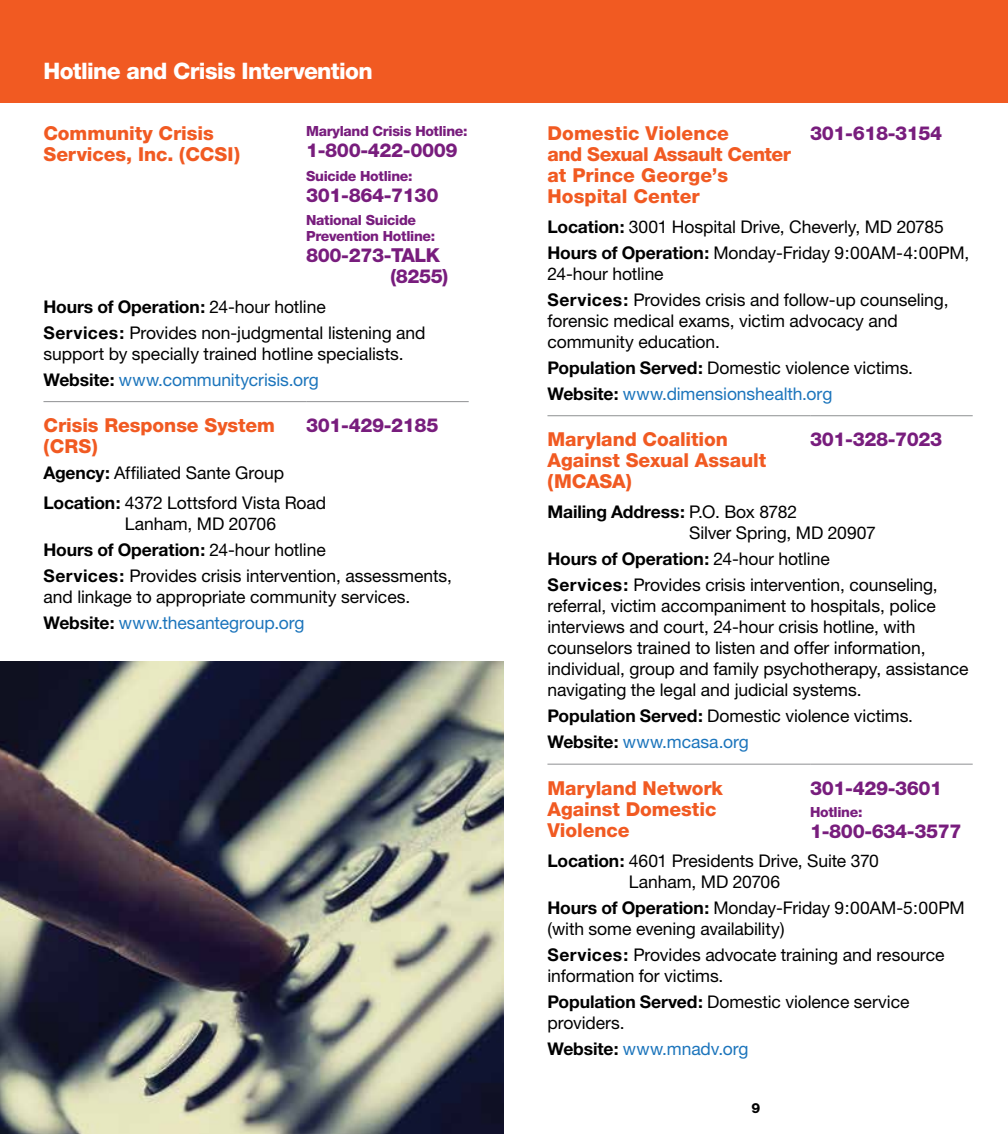
<style>
.page{position:relative;width:1008px;height:1134px;background:#fff}
.page>*{position:absolute;margin:0;border:0;box-sizing:border-box;transform-origin:0 0}
.t1{font:800 22.75px "Helvetica Neue";letter-spacing:-.03em;color:#fff}
.t2{font:800 19.25px/21px "Helvetica Neue";letter-spacing:-.005em;color:#f15a22}
.t3{font:800 19.25px/21px "Helvetica Neue";letter-spacing:-.02em;color:#781d7d}
.t4{font:17.5px/21px "Helvetica Neue";letter-spacing:-.005em;color:#000}
.t5{font:700 17.5px/26.1px "Helvetica Neue";color:#000}
.t6{font:17.5px "Helvetica Neue";letter-spacing:-.005em;color:#1c75bc}
.t7{font:800 14px/15.8px "Helvetica Neue";letter-spacing:-.02em;color:#781d7d}
.t8{font:800 14px "Helvetica Neue";color:#000}
.s1{font-weight:700}
.s2{color:#1c75bc}
.s3{font-weight:400}
.s4{font-weight:400;color:#1c75bc}
.s5{font-weight:700;color:#000}
</style>
<div class="page">
<div style="left:0;top:0;width:504px;height:102px;background:#f15a22"></div>
<hr style="left:43px;top:401px;width:263px;height:1px;background:#8e9092">
<hr style="left:306px;top:401px;width:163px;height:1px;background:#8e9092">
<div style="left:504px;top:0;width:504px;height:102px;background:#f15a22"></div>
<img style="left:0;top:662px;width:504px;height:472px">
<hr style="left:547px;top:415px;width:263px;height:1px;background:#8e9092">
<hr style="left:810px;top:415px;width:163px;height:1px;background:#8e9092">
<hr style="left:547px;top:764px;width:263px;height:1px;background:#8e9092">
<hr style="left:810px;top:764px;width:163px;height:1px;background:#8e9092">
<h1 class="t1" style="left:43px;top:57px;width:331px">Hotline and Crisis Intervention</h1>
<p class="t2" style="left:43px;top:123px;width:198px">Community Crisis<br>Services, Inc. (CCSI)</p>
<p class="t7" style="left:306px;top:123px;width:163px">Maryland Crisis Hotline:</p>
<p class="t3" style="left:306px;top:140px;width:153px">1-800-422-0009</p>
<p class="t7" style="left:306px;top:168px;width:108px">Suicide Hotline:</p>
<p class="t3" style="left:306px;top:184px;width:134px">301-864-7130</p>
<p class="t7" style="left:306px;top:213px;width:131px">National Suicide<br>Prevention Hotline:</p>
<p class="t3" style="left:390px;top:245px;width:59px;text-indent:-84px">800-273-TALK (8255)</p>
<p class="t4" style="left:43px;top:293px;width:384px;line-height:26.1px"><span class="s1">Hours of Operation:</span> 24-hour hotline<br><span class="s1">Services:</span> Provides non-judgmental listening and</p>
<p class="t4" style="left:43px;top:340px;width:362px;line-height:26.1px">support by specially trained hotline specialists.<br><span class="s1">Website:</span> <span class="s2">www.communitycrisis.org</span></p>
<p class="t2" style="left:43px;top:415px;width:233px">Crisis Response System (CRS)</p>
<p class="t4" style="left:43px;top:462px;width:242px"><span class="s1">Agency:</span> Affiliated Sante Group</p>
<p class="t3" style="left:306px;top:415px;width:134px">301-429-2185</p>
<p class="t4" style="left:125px;top:492px;width:203px;text-indent:-81px"><span class="s1">Location:</span> 4372 Lottsford Vista Road<br>Lanham, MD 20706</p>
<p class="t4" style="left:43px;top:536px;width:410px;line-height:26.1px"><span class="s1">Hours of Operation:</span> 24-hour hotline<br><span class="s1">Services:</span> Provides crisis intervention, assessments,</p>
<p class="t4" style="left:43px;top:583px;width:368px;line-height:26.1px">and linkage to appropriate community services.<br><span class="s1">Website:</span> <span class="s2">www.thesantegroup.org</span></p>
<p class="t2" style="left:547px;top:123px;width:245px">Domestic Violence<br>and Sexual Assault Center at Prince George’s<br>Hospital Center</p>
<p class="t3" style="left:810px;top:123px;width:134px">301-618-3154</p>
<p class="t4" style="left:547px;top:213px;width:423px;line-height:26.1px"><span class="s1">Location:</span> 3001 Hospital Drive, Cheverly, MD 20785<br><span class="s1">Hours of Operation:</span> Monday-Friday 9:00AM-4:00PM,</p>
<p class="t4" style="left:547px;top:260px;width:403px;line-height:26.1px">24-hour hotline<br><span class="s1">Services:</span> Provides crisis and follow-up counseling,</p>
<p class="t4" style="left:547px;top:310px;width:352px">forensic medical exams, victim advocacy and community education.</p>
<p class="t5" style="left:547px;top:354px;width:367px">Population Served: <span class="s3">Domestic violence victims.<br></span>Website: <span class="s4">www.dimensionshealth.org</span></p>
<p class="t2" style="left:547px;top:429px;width:220px">Maryland Coalition<br>Against Sexual Assault (MCASA)</p>
<p class="t3" style="left:810px;top:429px;width:134px">301-328-7023</p>
<p class="t4" style="left:689px;top:501px;width:188px;text-indent:-142px"><span class="s1">Mailing Address:</span> P.O. Box 8782<br>Silver Spring, MD 20907</p>
<p class="t4" style="left:547px;top:545px;width:392px;line-height:26.1px"><span class="s1">Hours of Operation:</span> 24-hour hotline<br><span class="s1">Services:</span> Provides crisis intervention, counseling,</p>
<p class="t4" style="left:547px;top:595px;width:422px">referral, victim accompaniment to hospitals, police interviews and court, 24-hour crisis hotline, with counselors trained to listen and offer information, individual, group and family psychotherapy, assistance navigating the legal and judicial systems.</p>
<p class="t5" style="left:547px;top:702px;width:367px">Population Served: <span class="s3">Domestic violence victims.<br></span>Website: <span class="s4">www.mcasa.org</span></p>
<p class="t2" style="left:547px;top:777px;width:177px">Maryland Network<br>Against Domestic<br>Violence</p>
<p class="t3" style="left:810px;top:777px;width:134px">301-429-3601</p>
<p class="t7" style="left:810px;top:804px;width:54px">Hotline:</p>
<p class="t3" style="left:810px;top:820px;width:153px">1-800-634-3577</p>
<p class="t4" style="left:629px;top:850px;width:252px;text-indent:-81px"><span class="s1">Location:</span> 4601 Presidents Drive, Suite 370<br>Lanham, MD 20706</p>
<p class="t4" style="left:547px;top:897px;width:419px"><span class="s1">Hours of Operation:</span> Monday-Friday 9:00AM-5:00PM (with some evening availability)</p>
<p class="t4" style="left:547px;top:944px;width:399px"><span class="s1">Services:</span> Provides advocate training and resource information for victims.</p>
<p class="t4" style="left:547px;top:991px;width:364px"><span class="s1">Population Served:</span> Domestic violence service providers.</p>
<p class="t6" style="left:547px;top:1039px;width:203px"><span class="s5">Website:</span> www.mnadv.org</p>
<p class="t8" style="left:752px;top:1100px;width:10px">9</p>
</div>
